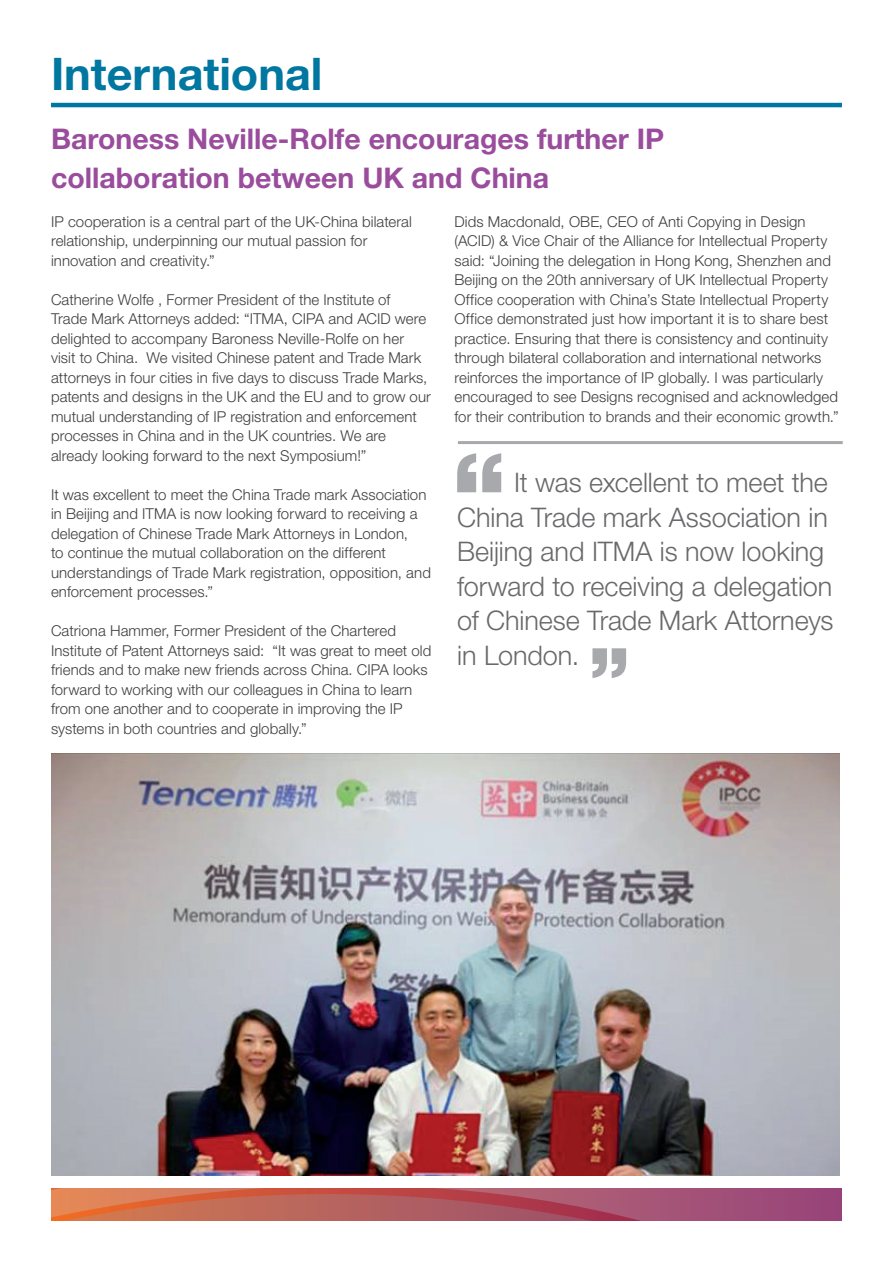
<style>
.page{position:relative;width:893px;height:1263px;background:#fff}
.page>*{position:absolute;margin:0;border:0;box-sizing:border-box;transform-origin:0 0}
.Heading_1{font:700 45px "Helvetica Neue LT Std";color:#0077a0}
.Heading_2{font:700 28.5px/39px "Helvetica Neue LT Std";color:#9a4c9d}
.Pull_Quote{font:300 27px/34.5px "Helvetica Neue LT Std";letter-spacing:-.005em;color:#69696c}
.Body{font:300 15px/19.5px "Helvetica Neue LT Std";letter-spacing:.005em;color:#3e3e3f}
</style>
<div class="page">
<svg style="left:51px;top:1188px;width:791px;height:32px;background:#b65b60"></svg>
<hr style="left:51px;top:103px;width:791px;height:4px;background:#0077a0">
<svg style="left:457px;top:453px;width:44px;height:39px"></svg>
<svg style="left:592px;top:648px;width:34px;height:30px"></svg>
<hr style="left:458px;top:441px;width:385px;height:3px;background:#a8a9ad">
<img style="left:51px;top:753px;width:789px;height:422px">
<p class="Heading_1" style="left:51px;top:46px;width:273px">International</p>
<p class="Heading_2" style="left:51px;top:118px;width:615px">Baroness Neville-Rolfe encourages further IP collaboration between UK and China</p>
<p class="Body" style="left:51px;top:211px;width:362px">IP cooperation is a central part of the UK-China bilateral relationship, underpinning our mutual passion for innovation and creativity.”</p>
<p class="Body" style="left:51px;top:289px;width:381px">Catherine Wolfe , Former President of the Institute of<br>Trade Mark Attorneys added: “ITMA, CIPA and ACID were delighted to accompany Baroness Neville-Rolfe on her visit to China. We visited Chinese patent and Trade Mark attorneys in four cities in five days to discuss Trade Marks, patents and designs in the UK and the EU and to grow our mutual understanding of IP registration and enforcement processes in China and in the UK countries. We are already looking forward to the next Symposium!”</p>
<p class="Body" style="left:51px;top:484px;width:381px">It was excellent to meet the China Trade mark Association in Beijing and ITMA is now looking forward to receiving a delegation of Chinese Trade Mark Attorneys in London,<br>to continue the mutual collaboration on the different understandings of Trade Mark registration, opposition, and enforcement processes.”</p>
<p class="Body" style="left:51px;top:621px;width:382px">Catriona Hammer, Former President of the Chartered Institute of Patent Attorneys said: “It was great to meet old friends and to make new friends across China. CIPA looks forward to working with our colleagues in China to learn from one another and to cooperate in improving the IP systems in both countries and globally.”</p>
<p class="Body" style="left:454px;top:211px;width:386px">Dids Macdonald, OBE, CEO of Anti Copying in Design (ACID) &amp; Vice Chair of the Alliance for Intellectual Property said: “Joining the delegation in Hong Kong, Shenzhen and Beijing on the 20th anniversary of UK Intellectual Property Office cooperation with China’s State Intellectual Property Office demonstrated just how important it is to share best practice. Ensuring that there is consistency and continuity through bilateral collaboration and international networks reinforces the importance of IP globally. I was particularly encouraged to see Designs recognised and acknowledged for their contribution to brands and their economic growth.”</p>
<p class="Pull_Quote" style="left:457px;top:465px;width:378px;text-indent:57px">It was excellent to meet the<br>China Trade mark Association in<br>Beijing and ITMA is now looking forward to receiving a delegation of Chinese Trade Mark Attorneys in London.</p>
</div>
